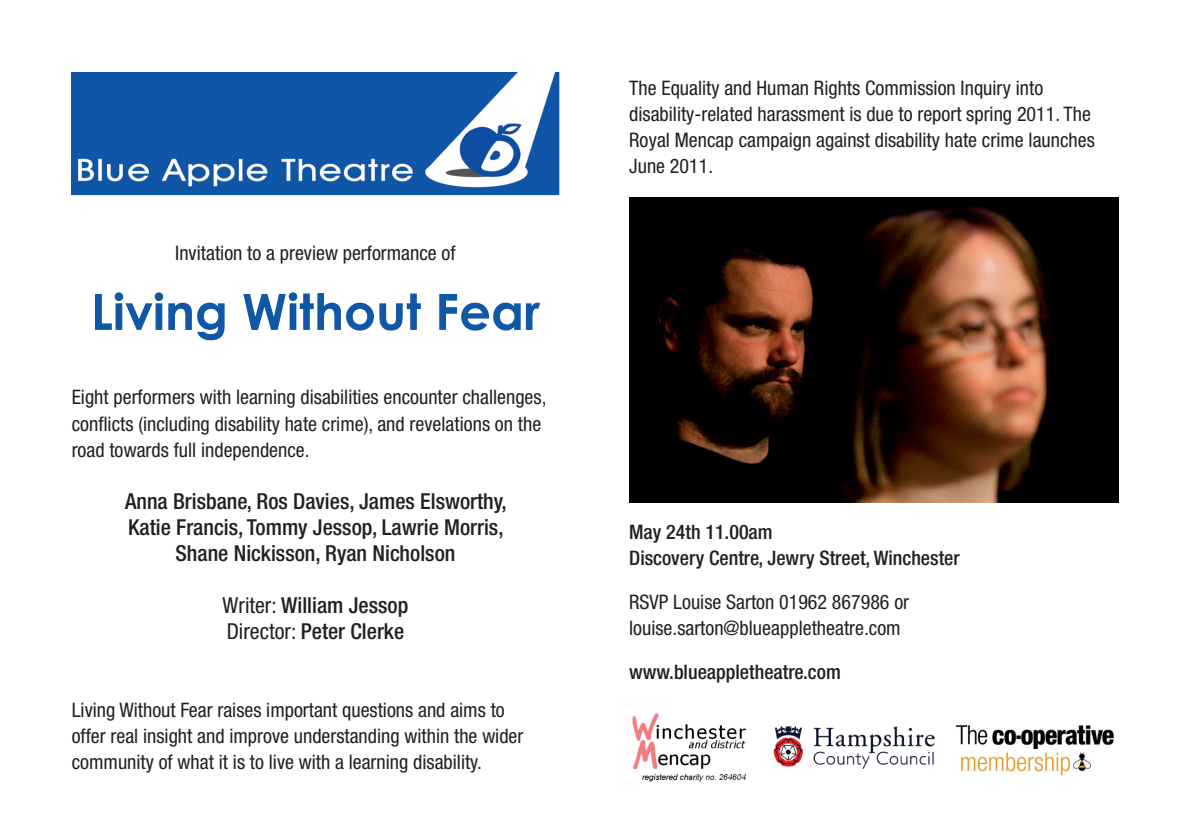
<style>
.page{position:relative;width:1191px;height:840px;background:#fff}
.page>*{position:absolute;margin:0;border:0;box-sizing:border-box;transform-origin:0 0}
.t1{font:700 50px "Century Gothic";color:#1057a6}
.t2{font:500 condensed 22px/26px "Helvetica Neue LT Std";color:#231f20;text-align:center}
.t3{font:condensed 20px/26px "Helvetica Neue LT Std";color:#231f20}
.t4{font:500 condensed 20px/26px "Helvetica Neue LT Std";color:#231f20}
.s1{font-weight:400}
</style>
<div class="page">
<img style="left:72px;top:72px;width:487px;height:123px">
<img style="left:632px;top:713px;width:114px;height:69px">
<img style="left:773px;top:726px;width:161px;height:41px">
<img style="left:955px;top:725px;width:160px;height:51px">
<img style="left:629px;top:197px;width:489px;height:305px">
<p class="t3" style="left:175px;top:240px;width:282px">Invitation to a preview performance of</p>
<p class="t1" style="left:91px;top:273px;width:450px">Living Without Fear</p>
<p class="t3" style="left:72px;top:384px;width:476px">Eight performers with learning disabilities encounter challenges, conflicts (including disability hate crime), and revelations on the road towards full independence.</p>
<p class="t2" style="left:125px;top:487px;width:383px">Anna Brisbane, Ros Davies, James Elsworthy,<br>Katie Francis, Tommy Jessop, Lawrie Morris,<br>Shane Nickisson, Ryan Nicholson</p>
<p class="t2" style="left:223px;top:591px;width:187px;text-align:left"><span class="s1">Writer:</span> William Jessop<br><span class="s1">Director:</span> Peter Clerke</p>
<p class="t3" style="left:72px;top:696px;width:453px">Living Without Fear raises important questions and aims to offer real insight and improve understanding within the wider community of what it is to live with a learning disability.</p>
<p class="t3" style="left:629px;top:75px;width:467px">The Equality and Human Rights Commission Inquiry into disability-related harassment is due to report spring 2011. The Royal Mencap campaign against disability hate crime launches June 2011.</p>
<p class="t4" style="left:629px;top:518px;width:332px">May 24th 11.00am<br>Discovery Centre, Jewry Street, Winchester</p>
<p class="t3" style="left:629px;top:588px;width:281px">RSVP Louise Sarton 01962 867986 or louise.sarton@blueappletheatre.com</p>
<p class="t4" style="left:629px;top:658px;width:213px">www.blueappletheatre.com</p>
</div>
